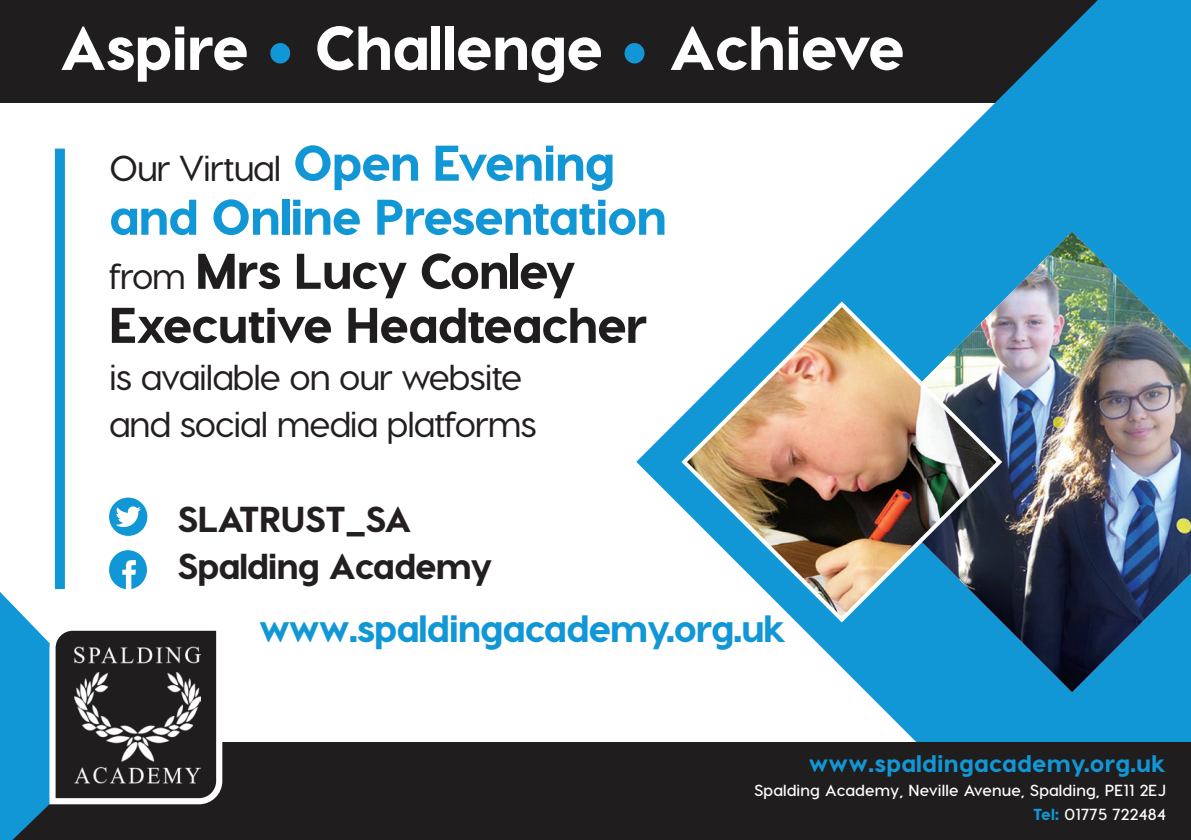
<style>
.page{position:relative;width:1191px;height:840px;background:#fff}
.page>*{position:absolute;margin:0;border:0;box-sizing:border-box;transform-origin:0 0}
.t1{font:800 62px "Visby CF";letter-spacing:-.02em;color:#fff}
.t2{font:800 50px/54px "Visby CF";letter-spacing:-.03em;color:#201d1e}
.t3{font:800 38px "Visby CF";letter-spacing:-.03em;color:#1197d6}
.t4{font:600 36px/47.2px "Visby CF";letter-spacing:-.03em;color:#231f20}
.t5{font:800 36px/47.2px "Visby CF";letter-spacing:-.03em;color:#231f20}
.t6{font:800 24px "Visby CF";letter-spacing:.01em;color:#1197d6}
.t7{font:700 16px/24px "Visby CF";letter-spacing:.01em;color:#fff;text-align:right}
.s1{font-family:"Minion Pro";font-weight:400;font-size:76.6px;color:#1197d6}
.s2{font-weight:600;font-size:36px;color:#231f20}
.s3{color:#1197d6}
.s4{font-weight:800;color:#1197d6}
</style>
<div class="page">
<div style="left:55px;top:148px;width:10px;height:440px;background:#1197d6"></div>
<div style="left:0;top:0;width:1191px;height:102px;background:#201d1e"></div>
<svg style="left:109px;top:497px;width:38px;height:38px"></svg>
<svg style="left:636px;top:0;width:555px;height:742px"></svg>
<img style="left:842px;top:231px;width:349px;height:461px">
<img style="left:678px;top:298px;width:327px;height:327px">
<div style="left:0;top:742px;width:1191px;height:97px;background:#201d1e"></div>
<svg style="left:0;top:550px;width:223px;height:289px"></svg>
<img style="left:74px;top:627px;width:126px;height:171px">
<p class="t1" style="left:60px;top:8px;width:846px">Aspire <span class="s1">•</span> Challenge <span class="s1">•</span> Achieve</p>
<p class="t2" style="left:109px;top:135px;width:559px"><span class="s2">Our Virtual</span> <span class="s3">Open Evening and Online Presentation </span><span class="s2">from</span> Mrs Lucy Conley<br>Executive Headteacher</p>
<p class="t4" style="left:109px;top:353px;width:429px">is available on our website and social media platforms</p>
<p class="t5" style="left:177px;top:494px;width:317px">SLATRUST_SA<br>Spalding Academy</p>
<p class="t3" style="left:259px;top:604px;width:529px">www.spaldingacademy.org.uk</p>
<p class="t6" style="left:809px;top:747px;width:359px">www.spaldingacademy.org.uk</p>
<p class="t7" style="left:754px;top:777px;width:413px">Spalding Academy, Neville Avenue, Spalding, PE11 2EJ<br><span class="s4">Tel:</span> 01775 722484</p>
</div>
